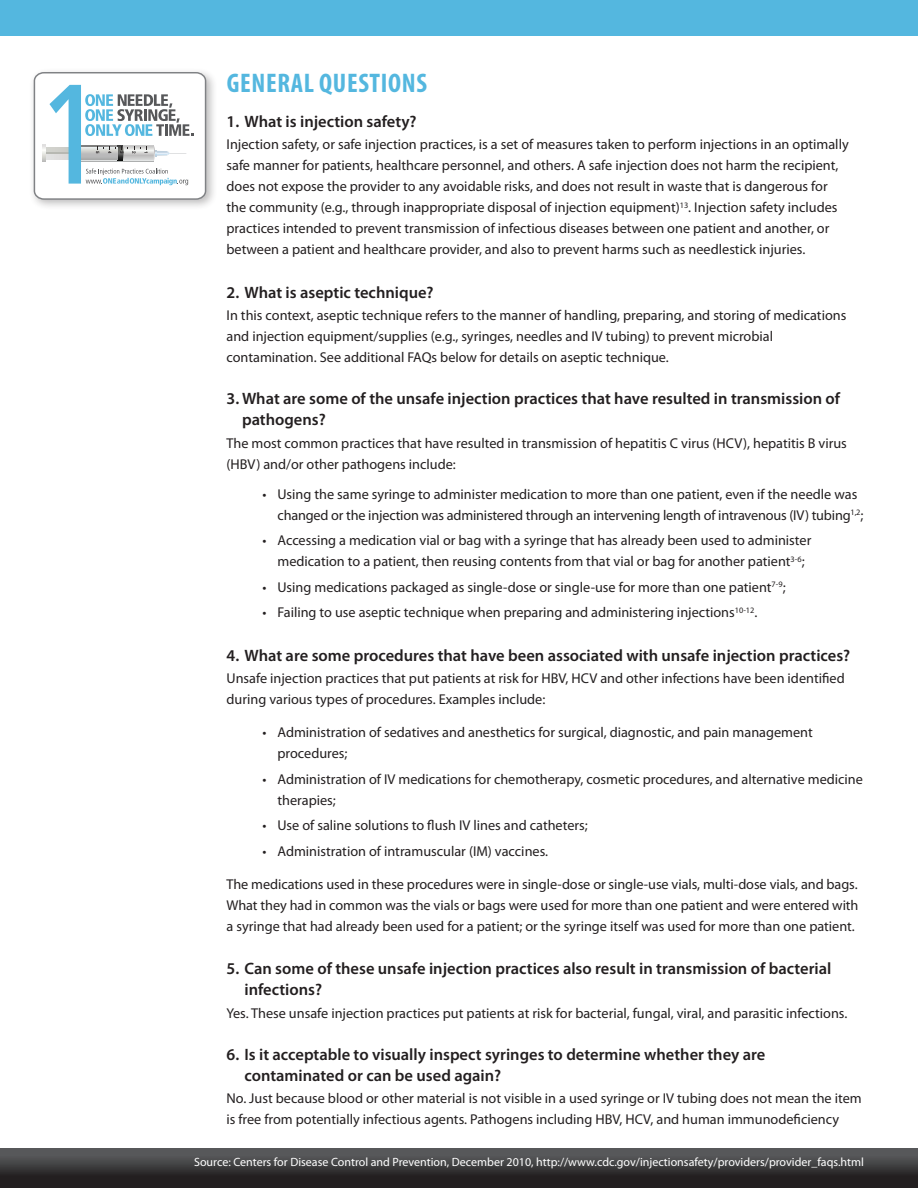
<style>
.page{position:relative;width:918px;height:1188px;background:#fff}
.page>*{position:absolute;margin:0;border:0;box-sizing:border-box;transform-origin:0 0}
.Section_headers{font:700 condensed 27px "Myriad Pro";letter-spacing:.025em;color:#54b7df}
.Questions{font:600 16.5px/21px "Myriad Pro";color:#231f20}
.text{font:14.25px/21px "Myriad Pro";color:#231f20}
.bullet_text{font:14.25px/21px "Myriad Pro";color:#231f20}
.t1{font:12px "Myriad Pro";color:#fff}
</style>
<div class="page">
<div style="left:0;top:1148px;width:918px;height:40px;background:linear-gradient(to bottom,#5e6162,#191415)"></div>
<svg style="left:908px;top:1148px;width:10px;height:40px"></svg>
<div style="left:29px;top:67px;width:188px;height:144px;background:#231f20;opacity:.3"></div>
<svg style="left:34px;top:72px;width:172px;height:128px"></svg>
<div style="left:0;top:0;width:918px;height:36px;background:#54b7df"></div>
<h1 class="Section_headers" style="left:227px;top:66px;width:202px">GENERAL QUESTIONS</h1>
<h2 class="Questions" style="left:226px;top:110px;width:192px">1. What is injection safety?</h2>
<p class="text" style="left:226px;top:134px;width:624px">Injection safety, or safe injection practices, is a set of measures taken to perform injections in an optimally safe manner for patients, healthcare personnel, and others. A safe injection does not harm the recipient, does not expose the provider to any avoidable risks, and does not result in waste that is dangerous for the community (e.g., through inappropriate disposal of injection equipment)<sup>13</sup>. Injection safety includes practices intended to prevent transmission of infectious diseases between one patient and another, or between a patient and healthcare provider, and also to prevent harms such as needlestick injuries.</p>
<h2 class="Questions" style="left:226px;top:281px;width:209px">2. What is aseptic technique?</h2>
<p class="text" style="left:226px;top:305px;width:621px">In this context, aseptic technique refers to the manner of handling, preparing, and storing of medications and injection equipment/supplies (e.g., syringes, needles and IV tubing) to prevent microbial contamination. See additional FAQs below for details on aseptic technique.</p>
<h2 class="Questions" style="left:242px;top:388px;width:600px;text-indent:-16px">3. What are some of the unsafe injection practices that have resulted in transmission of pathogens?</h2>
<p class="bullet_text" style="left:226px;top:432px;width:622px">The most common practices that have resulted in transmission of hepatitis C virus (HCV), hepatitis B virus (HBV) and/or other pathogens include:</p>
<p class="bullet_text" style="left:278px;top:483px;width:587px;text-indent:-15px">• Using the same syringe to administer medication to more than one patient, even if the needle was changed or the injection was administered through an intervening length of intravenous (IV) tubing<sup>1,2</sup>;</p>
<p class="bullet_text" style="left:262px;top:530px;width:550px;text-align:center">• Accessing a medication vial or bag with a syringe that has already been used to administer medication to a patient, then reusing contents from that vial or bag for another patient<sup>3-6</sup>;</p>
<p class="bullet_text" style="left:262px;top:576px;width:525px">• Using medications packaged as single-dose or single-use for more than one patient<sup>7-9</sup>;</p>
<p class="bullet_text" style="left:262px;top:602px;width:496px">• Failing to use aseptic technique when preparing and administering injections<sup>10-12</sup>.</p>
<h2 class="Questions" style="left:226px;top:644px;width:625px">4. What are some procedures that have been associated with unsafe injection practices?</h2>
<p class="text" style="left:226px;top:668px;width:620px">Unsafe injection practices that put patients at risk for HBV, HCV and other infections have been identified during various types of procedures. Examples include:</p>
<p class="text" style="left:278px;top:722px;width:537px;text-indent:-15px">• Administration of sedatives and anesthetics for surgical, diagnostic, and pain management procedures;</p>
<p class="text" style="left:278px;top:768px;width:587px;text-indent:-15px">• Administration of IV medications for chemotherapy, cosmetic procedures, and alternative medicine therapies;</p>
<p class="text" style="left:262px;top:815px;width:327px">• Use of saline solutions to flush IV lines and catheters;</p>
<p class="text" style="left:262px;top:840px;width:287px">• Administration of intramuscular (IM) vaccines.</p>
<p class="text" style="left:226px;top:873px;width:634px;text-align:justify">The medications used in these procedures were in single-dose or single-use vials, multi-dose vials, and bags.<br>What they had in common was the vials or bags were used for more than one patient and were entered with a syringe that had already been used for a patient; or the syringe itself was used for more than one patient.</p>
<h2 class="Questions" style="left:244px;top:958px;width:588px;text-indent:-18px">5. Can some of these unsafe injection practices also result in transmission of bacterial infections?</h2>
<p class="text" style="left:226px;top:1002px;width:622px">Yes. These unsafe injection practices put patients at risk for bacterial, fungal, viral, and parasitic infections.</p>
<h2 class="Questions" style="left:244px;top:1043px;width:522px;text-indent:-18px">6. Is it acceptable to visually inspect syringes to determine whether they are contaminated or can be used again?</h2>
<p class="text" style="left:226px;top:1088px;width:637px">No. Just because blood or other material is not visible in a used syringe or IV tubing does not mean the item is free from potentially infectious agents. Pathogens including HBV, HCV, and human immunodeficiency</p>
<p class="t1" style="left:194px;top:1154px;width:671px">Source: Centers for Disease Control and Prevention, December 2010, http://www.cdc.gov/injectionsafety/providers/provider_faqs.html</p>
</div>
